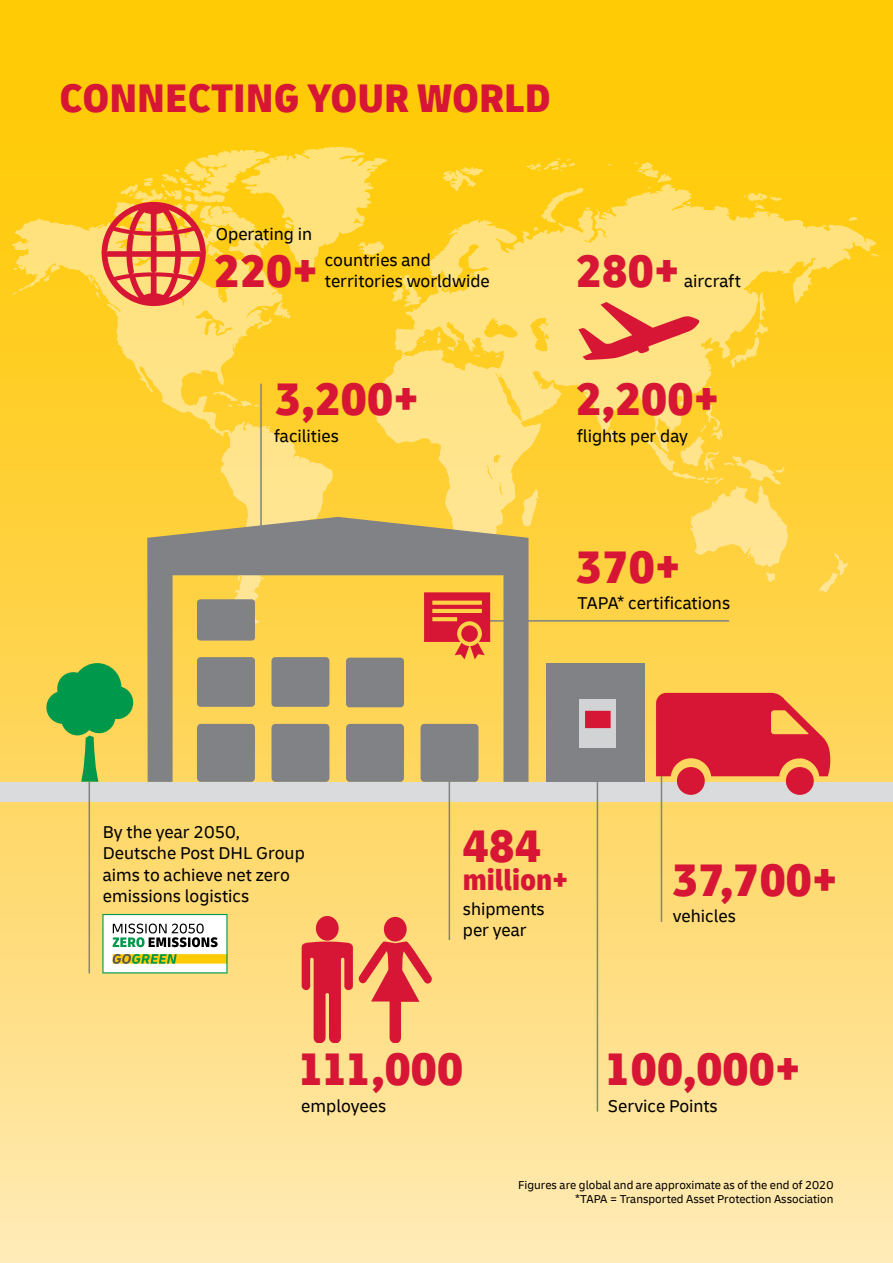
<style>
.page{position:relative;width:893px;height:1263px;background:#fff}
.page>*{position:absolute;margin:0;border:0;box-sizing:border-box;transform-origin:0 0}
.t1{font:900 condensed 48px "Delivery";color:#d71635}
.t2{font:900 condensed 42px "Delivery";color:#d71635}
.t3{font:900 condensed 30px "Delivery";color:#d71635}
.t4{font:18px/21.6px "Delivery";color:#000}
.t5{font:12px/14.4px "Delivery";color:#000;text-align:right}
</style>
<div class="page">
<div style="left:0;top:0;width:893px;height:1263px;background:linear-gradient(to bottom,#ffc600,#ffe6ad)"></div>
<svg style="left:443px;top:167px;width:40px;height:17px"></svg>
<svg style="left:10px;top:204px;width:323px;height:422px"></svg>
<svg style="left:526px;top:158px;width:50px;height:13px"></svg>
<svg style="left:634px;top:162px;width:38px;height:22px"></svg>
<svg style="left:374px;top:184px;width:503px;height:370px"></svg>
<svg style="left:532px;top:188px;width:58px;height:43px"></svg>
<svg style="left:521px;top:489px;width:18px;height:37px"></svg>
<svg style="left:730px;top:288px;width:39px;height:80px"></svg>
<svg style="left:818px;top:552px;width:30px;height:40px"></svg>
<svg style="left:646px;top:384px;width:142px;height:198px"></svg>
<svg style="left:578px;top:302px;width:121px;height:58px"></svg>
<svg style="left:102px;top:914px;width:126px;height:59px"></svg>
<svg style="left:46px;top:663px;width:87px;height:119px"></svg>
<div style="left:316px;top:916px;width:23px;height:25px;background:#d71635;border-radius:50%"></div>
<svg style="left:302px;top:941px;width:132px;height:101px"></svg>
<div style="left:384px;top:917px;width:23px;height:24px;background:#d71635;border-radius:50%"></div>
<svg style="left:87px;top:146px;width:335px;height:173px"></svg>
<div style="left:546px;top:663px;width:99px;height:119px;background:#808285"></div>
<div style="left:579px;top:699px;width:37px;height:49px;background:#d1d3d4"></div>
<div style="left:585px;top:711px;width:26px;height:17px;background:#d71635;border:1px solid #d71635"></div>
<hr style="left:260px;top:384px;width:2px;height:146px;background:#808285">
<svg style="left:147px;top:517px;width:382px;height:265px"></svg>
<div style="left:346px;top:658px;width:58px;height:49px;background:#808285"></div>
<div style="left:421px;top:724px;width:57px;height:58px;background:#808285"></div>
<div style="left:197px;top:599px;width:58px;height:42px;background:#808285"></div>
<div style="left:0;top:782px;width:893px;height:20px;background:#dadbdc"></div>
<svg style="left:656px;top:693px;width:174px;height:102px"></svg>
<hr style="left:89px;top:782px;width:1px;height:191px;background:#808285">
<hr style="left:449px;top:782px;width:1px;height:158px;background:#808285">
<hr style="left:597px;top:751px;width:1px;height:360px;background:#808285">
<hr style="left:488px;top:620px;width:241px;height:2px;background:#808285">
<svg style="left:424px;top:592px;width:66px;height:67px"></svg>
<hr style="left:661px;top:776px;width:1px;height:146px;background:#808285">
<h2 class="t2" style="left:60px;top:73px;width:493px">CONNECTING YOUR WORLD</h2>
<p class="t4" style="left:216px;top:223px;width:98px">Operating in</p>
<h1 class="t1" style="left:214px;top:242px;width:106px">220+</h1>
<p class="t4" style="left:325px;top:249px;width:166px">countries and territories worldwide</p>
<h1 class="t1" style="left:576px;top:243px;width:106px">280+</h1>
<p class="t4" style="left:684px;top:270px;width:59px">aircraft</p>
<h1 class="t1" style="left:275px;top:371px;width:145px">3,200+</h1>
<h1 class="t1" style="left:576px;top:370px;width:145px">2,200+</h1>
<p class="t4" style="left:274px;top:425px;width:67px">facilities</p>
<p class="t4" style="left:577px;top:425px;width:113px">flights per day</p>
<h1 class="t1" style="left:577px;top:538px;width:106px">370+</h1>
<p class="t4" style="left:577px;top:592px;width:154px">TAPA* certifications</p>
<p class="t4" style="left:103px;top:820px;width:203px">By the year 2050,<br>Deutsche Post DHL Group aims to achieve net zero emissions logistics</p>
<h1 class="t1" style="left:463px;top:817px;width:80px">484</h1>
<h3 class="t3" style="left:463px;top:862px;width:107px">million+</h3>
<p class="t4" style="left:463px;top:898px;width:83px">shipments per year</p>
<h1 class="t1" style="left:673px;top:851px;width:167px">37,700+</h1>
<p class="t4" style="left:673px;top:905px;width:65px">vehicles</p>
<h1 class="t1" style="left:298px;top:1040px;width:167px">111,000</h1>
<h1 class="t1" style="left:605px;top:1040px;width:197px">100,000+</h1>
<p class="t4" style="left:301px;top:1095px;width:86px">employees</p>
<p class="t4" style="left:608px;top:1095px;width:111px">Service Points</p>
<p class="t5" style="left:518px;top:1178px;width:317px">Figures are global and are approximate as of the end of 2020 *TAPA = Transported Asset Protection Association</p>
</div>
